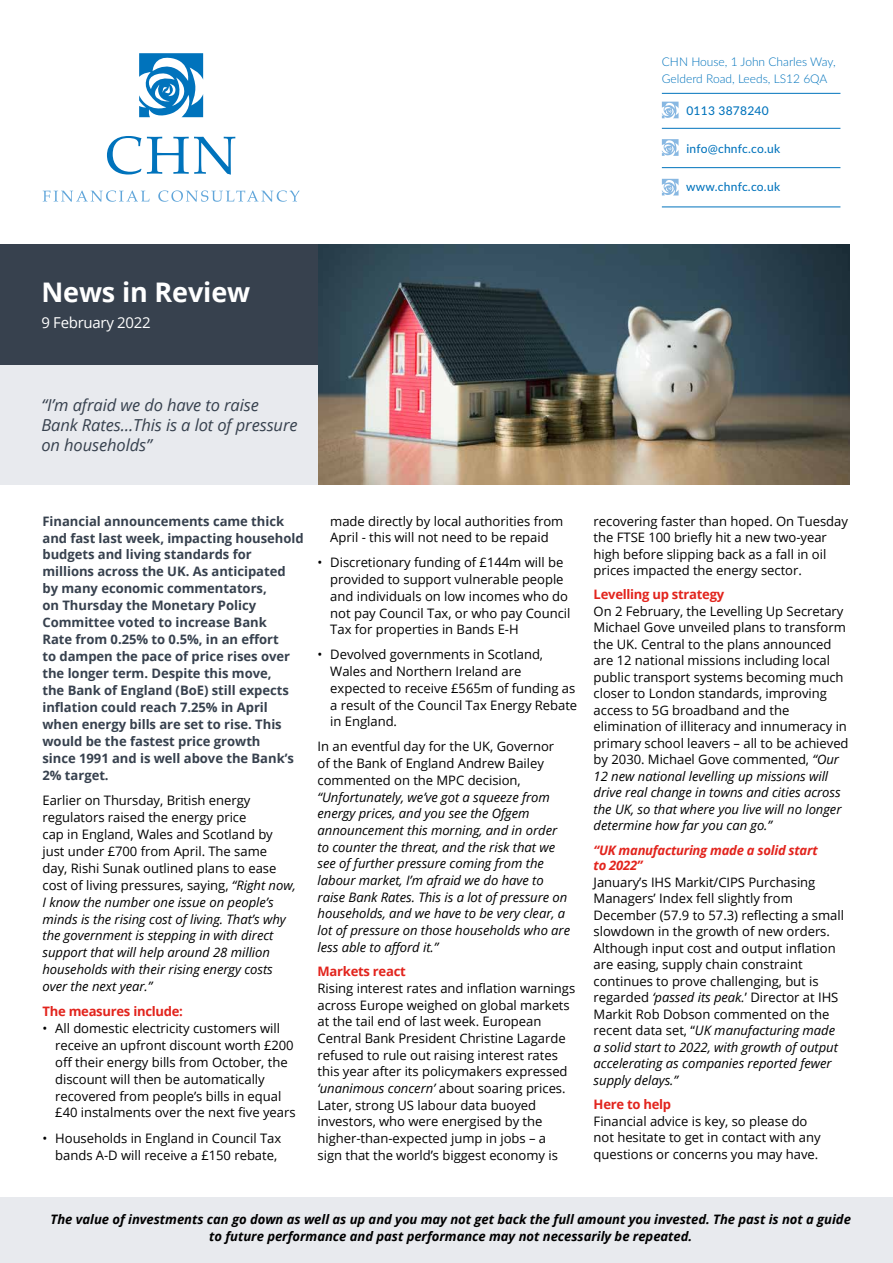
<style>
.page{position:relative;width:893px;height:1263px;background:#fff}
.page>*{position:absolute;margin:0;border:0;box-sizing:border-box;transform-origin:0 0}
.t1{font:700 27px "Open Sans";letter-spacing:-.005em;color:#fff}
.t2{font:italic 16.5px/19.8px "Open Sans";letter-spacing:-.005em;color:#37414e}
.t3{font:15px "Open Sans";letter-spacing:-.02em;color:#fff}
.t4{font:13.05px/16.5px "Open Sans";letter-spacing:-.005em;color:#000}
.t5{font:italic 13.05px/17px "Open Sans";letter-spacing:-.005em;color:#000}
.t6{font:700 13.05px/17px "Open Sans";letter-spacing:-.005em;color:#37414e}
.t7{font:italic 700 13.05px/16.5px "Open Sans";letter-spacing:-.005em;color:#000;text-align:center}
.t8{font:700 13.05px "Open Sans";letter-spacing:-.02em;color:#e2241d}
.t9{font:italic 700 13.05px/15.9px "Open Sans";letter-spacing:-.02em;color:#e2241d}
.t10{font:300 12px/16.5px "Lato";color:#0073bc}
.t11{font:500 12px "Lato";letter-spacing:.02em;color:#0073bc}
.s1{font-style:normal}
.s2{font-style:italic}
</style>
<div class="page">
<div style="left:0;top:1197px;width:893px;height:66px;background:#e8eaee"></div>
<img style="left:318px;top:244px;width:531px;height:241px">
<div style="left:0;top:365px;width:318px;height:120px;background:#e8eaee"></div>
<div style="left:0;top:244px;width:318px;height:121px;background:#37414e"></div>
<svg style="left:43px;top:190px;width:107px;height:12px"></svg>
<svg style="left:158px;top:190px;width:142px;height:12px"></svg>
<svg style="left:107px;top:136px;width:34px;height:39px"></svg>
<svg style="left:147px;top:137px;width:88px;height:38px"></svg>
<svg style="left:139px;top:53px;width:64px;height:65px"></svg>
<hr style="left:662px;top:93px;width:178px;height:1px;background:#0073bc">
<hr style="left:662px;top:207px;width:178px;height:1px;background:#0073bc">
<hr style="left:662px;top:167px;width:178px;height:1px;background:#0073bc">
<hr style="left:662px;top:128px;width:178px;height:1px;background:#0073bc">
<svg style="left:662px;top:102px;width:17px;height:16px"></svg>
<svg style="left:662px;top:139px;width:17px;height:17px"></svg>
<svg style="left:662px;top:179px;width:17px;height:17px"></svg>
<p class="t10" style="left:662px;top:53px;width:175px">CHN House, 1 John Charles Way,<br>Gelderd Road, Leeds, LS12 6QA</p>
<p class="t11" style="left:686px;top:103px;width:84px">0113 3878240</p>
<p class="t11" style="left:686px;top:140px;width:95px">info@chnfc.co.uk</p>
<p class="t11" style="left:686px;top:178px;width:96px">www.chnfc.co.uk</p>
<h1 class="t1" style="left:41px;top:273px;width:210px">News in Review</h1>
<p class="t3" style="left:41px;top:312px;width:111px">9 February 2022</p>
<p class="t2" style="left:41px;top:395px;width:258px">“I’m afraid we do have to raise<br>Bank Rates…This is a lot of pressure on households”</p>
<p class="t6" style="left:42px;top:512px;width:263px">Financial announcements came thick and fast last week, impacting household budgets and living standards for millions across the UK. As anticipated by many economic commentators,<br>on Thursday the Monetary Policy Committee voted to increase Bank<br>Rate from 0.25% to 0.5%, in an effort<br>to dampen the pace of price rises over the longer term. Despite this move,<br>the Bank of England (BoE) still expects inflation could reach 7.25% in April when energy bills are set to rise. This would be the fastest price growth<br>since 1991 and is well above the Bank’s 2% target.</p>
<p class="t5" style="left:42px;top:791px;width:255px"><span class="s1">Earlier on Thursday, British energy regulators raised the energy price<br>cap in England, Wales and Scotland by just under £700 from April. The same<br>day, Rishi Sunak outlined plans to ease cost of living pressures, saying,</span> “Right now, I know the number one issue on people’s minds is the rising cost of living. That’s why the government is stepping in with direct support that will help around 28 million households with their rising energy costs over the next year.”</p>
<p class="t8" style="left:42px;top:1002px;width:142px">The measures include:</p>
<p class="t4" style="left:55px;top:1019px;width:242px;line-height:17px;text-indent:-13px">• All domestic electricity customers will receive an upfront discount worth £200 off their energy bills from October, the discount will then be automatically recovered from people’s bills in equal £40 instalments over the next five years</p>
<p class="t4" style="left:55px;top:1129px;width:227px;line-height:17px;text-indent:-13px">• Households in England in Council Tax bands A-D will receive a £150 rebate,</p>
<p class="t4" style="left:330px;top:512px;width:234px">made directly by local authorities from<br>April - this will not need to be repaid</p>
<p class="t4" style="left:330px;top:554px;width:242px;text-indent:-13px">• Discretionary funding of £144m will be provided to support vulnerable people and individuals on low incomes who do not pay Council Tax, or who pay Council Tax for properties in Bands E-H</p>
<p class="t4" style="left:330px;top:646px;width:248px;text-indent:-13px">• Devolved governments in Scotland,<br>Wales and Northern Ireland are expected to receive £565m of funding as a result of the Council Tax Energy Rebate in England.</p>
<p class="t4" style="left:318px;top:738px;width:238px">In an eventful day for the UK, Governor of the Bank of England Andrew Bailey commented on the MPC decision,</p>
<p class="t5" style="left:318px;top:788px;width:254px">“Unfortunately, we’ve got a squeeze from energy prices, and you see the Ofgem announcement this morning, and in order to counter the threat, and the risk that we see of further pressure coming from the labour market, I’m afraid we do have to raise Bank Rates. This is a lot of pressure on households, and we have to be very clear, a lot of pressure on those households who are less able to afford it.”</p>
<p class="t8" style="left:318px;top:962px;width:90px">Markets react</p>
<p class="t4" style="left:318px;top:979px;width:259px">Rising interest rates and inflation warnings across Europe weighed on global markets at the tail end of last week. European Central Bank President Christine Lagarde refused to rule out raising interest rates this year after its policymakers expressed <span class="s2">‘unanimous concern’</span> about soaring prices.<br>Later, strong US labour data buoyed investors, who were energised by the higher-than-expected jump in jobs – a<br>sign that the world’s biggest economy is</p>
<p class="t4" style="left:594px;top:512px;width:256px">recovering faster than hoped. On Tuesday the FTSE 100 briefly hit a new two-year high before slipping back as a fall in oil prices impacted the energy sector.</p>
<p class="t8" style="left:594px;top:585px;width:132px">Levelling up strategy</p>
<p class="t4" style="left:594px;top:602px;width:256px">On 2 February, the Levelling Up Secretary Michael Gove unveiled plans to transform the UK. Central to the plans announced are 12 national missions including local public transport systems becoming much closer to London standards, improving access to 5G broadband and the elimination of illiteracy and innumeracy in primary school leavers – all to be achieved by 2030. Michael Gove commented, <span class="s2">“Our 12 new national levelling up missions will drive real change in towns and cities across the UK, so that where you live will no longer determine how far you can go.”</span></p>
<p class="t9" style="left:594px;top:841px;width:226px">“UK manufacturing made a solid start to 2022”</p>
<p class="t4" style="left:594px;top:873px;width:252px">January’s IHS Markit/CIPS Purchasing Managers’ Index fell slightly from December (57.9 to 57.3) reflecting a small slowdown in the growth of new orders.<br>Although input cost and output inflation are easing, supply chain constraint continues to prove challenging, but is regarded <span class="s2">‘passed its peak.</span>’ Director at IHS Markit Rob Dobson commented on the recent data set, “<span class="s2">UK manufacturing made a solid start to 2022, with growth of output accelerating as companies reported fewer supply delays.”</span></p>
<p class="t8" style="left:594px;top:1095px;width:79px">Here to help</p>
<p class="t4" style="left:594px;top:1112px;width:229px">Financial advice is key, so please do not hesitate to get in contact with any questions or concerns you may have.</p>
<p class="t7" style="left:51px;top:1211px;width:802px">The value of investments can go down as well as up and you may not get back the full amount you invested. The past is not a guide to future performance and past performance may not necessarily be repeated.</p>
</div>
